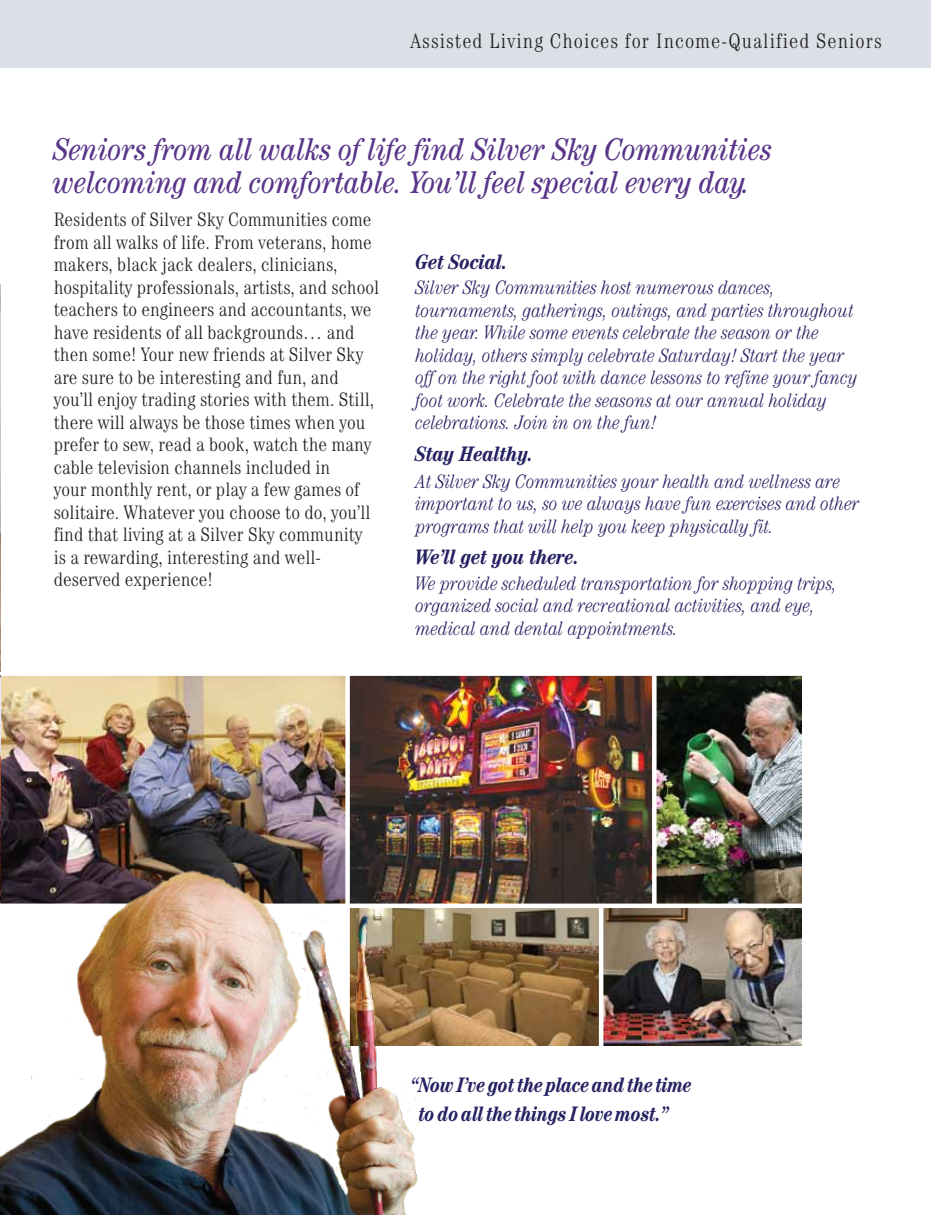
<style>
.page{position:relative;width:932px;height:1215px;background:#fff}
.page>*{position:absolute;margin:0;border:0;box-sizing:border-box;transform-origin:0 0}
.t1{font:italic condensed 31.5px/33px "Century";color:#593589}
.t2{font:italic 700 condensed 21px/28.5px "Century";color:#262262;scale:.95 1}
.t3{font:300 condensed 21px "Century";letter-spacing:.05em;color:#231f20}
.t4{font:italic 700 condensed 21px "Century";color:#262262}
.t5{font:300 condensed 19.5px/22.5px "Century";color:#231f20}
.t6{font:italic 300 condensed 19.5px/22.5px "Century";color:#262262}
</style>
<div class="page">
<img style="left:1px;top:676px;width:800px;height:228px">
<img style="left:424px;top:908px;width:175px;height:137px">
<img style="left:0;top:676px;width:1px;height:185px">
<img style="left:0;top:284px;width:1px;height:387px">
<img style="left:603px;top:908px;width:198px;height:137px">
<svg style="left:652px;top:676px;width:4px;height:228px"></svg>
<div style="left:0;top:0;width:930px;height:67px;background:#dbe0e7"></div>
<div style="left:345px;top:667px;width:5px;height:378px;background:#fff"></div>
<img style="left:0;top:861px;width:424px;height:354px">
<p class="t3" style="left:410px;top:28px;width:473px">Assisted Living Choices for Income-Qualified Seniors</p>
<h1 class="t1" style="left:54px;top:133px;width:720px">Seniors from all walks of life find Silver Sky Communities welcoming and comfortable. You’ll feel special every day.</h1>
<p class="t5" style="left:54px;top:208px;width:327px">Residents of Silver Sky Communities come from all walks of life. From veterans, home makers, black jack dealers, clinicians, hospitality professionals, artists, and school teachers to engineers and accountants, we have residents of all backgrounds… and then some! Your new friends at Silver Sky are sure to be interesting and fun, and you’ll enjoy trading stories with them. Still, there will always be those times when you prefer to sew, read a book, watch the many cable television channels included in<br>your monthly rent, or play a few games of solitaire. Whatever you choose to do, you’ll find that living at a Silver Sky community is a rewarding, interesting and well&shy;deserved experience!</p>
<p class="t4" style="left:416px;top:249px;width:93px">Get Social.</p>
<p class="t6" style="left:416px;top:276px;width:443px">Silver Sky Communities host numerous dances, tournaments, gatherings, outings, and parties throughout the year. While some events celebrate the season or the holiday, others simply celebrate Saturday! Start the year off on the right foot with dance lessons to refine your fancy foot work. Celebrate the seasons at our annual holiday celebrations. Join in on the fun!</p>
<p class="t4" style="left:416px;top:441px;width:119px">Stay Healthy.</p>
<p class="t6" style="left:416px;top:470px;width:445px">At Silver Sky Communities your health and wellness are important to us, so we always have fun exercises and other programs that will help you keep physically fit.</p>
<p class="t4" style="left:416px;top:545px;width:165px">We’ll get you there.</p>
<p class="t6" style="left:416px;top:572px;width:423px">We provide scheduled transportation for shopping trips, organized social and recreational activities, and eye, medical and dental appointments.</p>
<p class="t2" style="left:419px;top:1070px;width:289px;text-indent:-8px">“Now I’ve got the place and the time to do all the things I love most.”</p>
</div>
